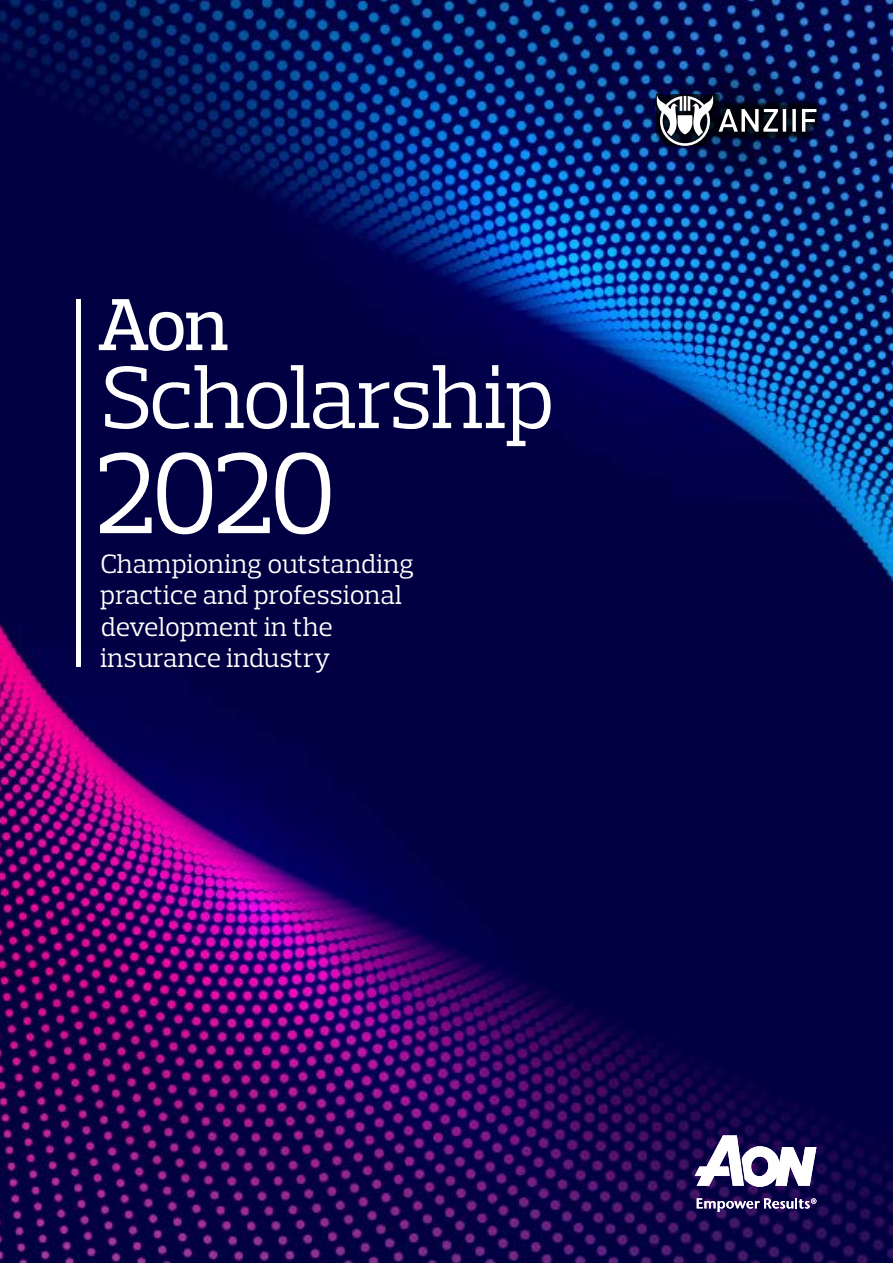
<style>
.page{position:relative;width:893px;height:1263px;background:#fff}
.page>*{position:absolute;margin:0;border:0;box-sizing:border-box;transform-origin:0 0}
.t1{font:117px "Prelo Slab";color:#fff}
.t2{font:90px "Prelo Slab";letter-spacing:-.025em;color:#fff}
.t3{font:500 75px "Prelo Slab";color:#fff}
.t4{font:27px/31.5px "Prelo Slab";color:#fff}
</style>
<div class="page">
<img style="left:0;top:0;width:893px;height:1263px">
<hr style="left:77px;top:299px;width:4px;height:368px;background:#fff">
<svg style="left:662px;top:46px;width:149px;height:149px;background:#081854"></svg>
<div style="left:653px;top:91px;width:168px;height:58px;background:#000;opacity:.85"></div>
<div style="left:657px;top:95px;width:159px;height:51px;background:#000;opacity:.75"></div>
<svg style="left:657px;top:95px;width:56px;height:51px"></svg>
<svg style="left:719px;top:109px;width:97px;height:23px"></svg>
<svg style="left:695px;top:1135px;width:121px;height:52px"></svg>
<svg style="left:697px;top:1198px;width:119px;height:14px"></svg>
<h3 class="t3" style="left:97px;top:279px;width:133px">Aon</h3>
<h2 class="t2" style="left:101px;top:343px;width:456px">Scholarship</h2>
<h1 class="t1" style="left:95px;top:422px;width:243px">2020</h1>
<p class="t4" style="left:100px;top:548px;width:315px">Championing outstanding practice and professional development in the insurance industry</p>
</div>
